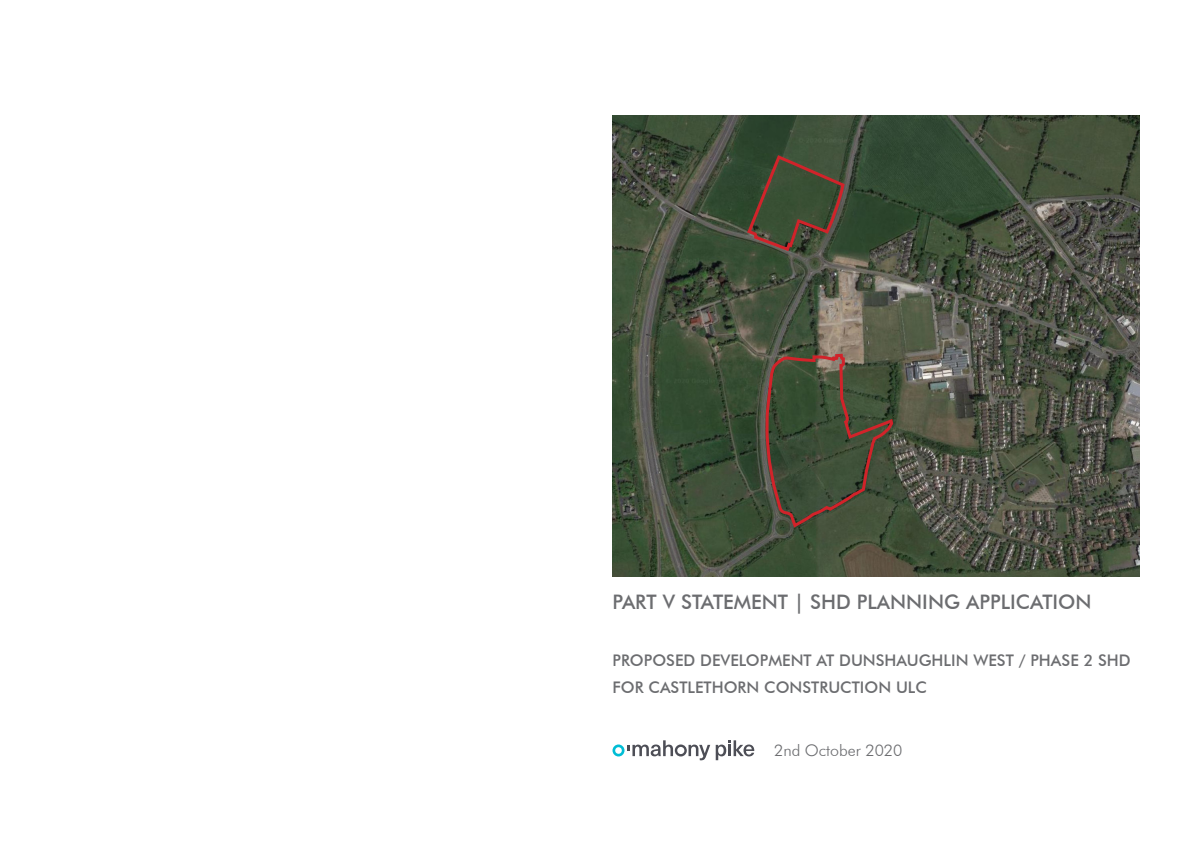
<style>
.page{position:relative;width:1191px;height:842px;background:#fff}
.page>*{position:absolute;margin:0;border:0;box-sizing:border-box;transform-origin:0 0}
.OMP_Headings_-_Docum{font:500 20px "Futura BT";color:#6c6d70}
.OMP_Headings_-_Proje{font:500 16px/27px "Futura BT";color:#6c6d70}
.OMP_Headings_-_Docum-2{font:300 16px "Futura BT";color:#6c6d70}
</style>
<div class="page">
<svg style="left:612px;top:740px;width:142px;height:20px"></svg>
<img style="left:612px;top:116px;width:528px;height:460px">
<svg style="left:745px;top:153px;width:101px;height:100px;background:#484934"></svg>
<svg style="left:763px;top:352px;width:132px;height:178px;background:#4a4c38"></svg>
<p class="OMP_Headings_-_Docum" style="left:612px;top:590px;width:480px">PART V STATEMENT | SHD PLANNING APPLICATION</p>
<p class="OMP_Headings_-_Proje" style="left:612px;top:647px;width:520px">PROPOSED DEVELOPMENT AT DUNSHAUGHLIN WEST / PHASE 2 SHD<br>FOR CASTLETHORN CONSTRUCTION ULC</p>
<p class="OMP_Headings_-_Docum-2" style="left:774px;top:741px;width:130px">2nd October 2020</p>
</div>
